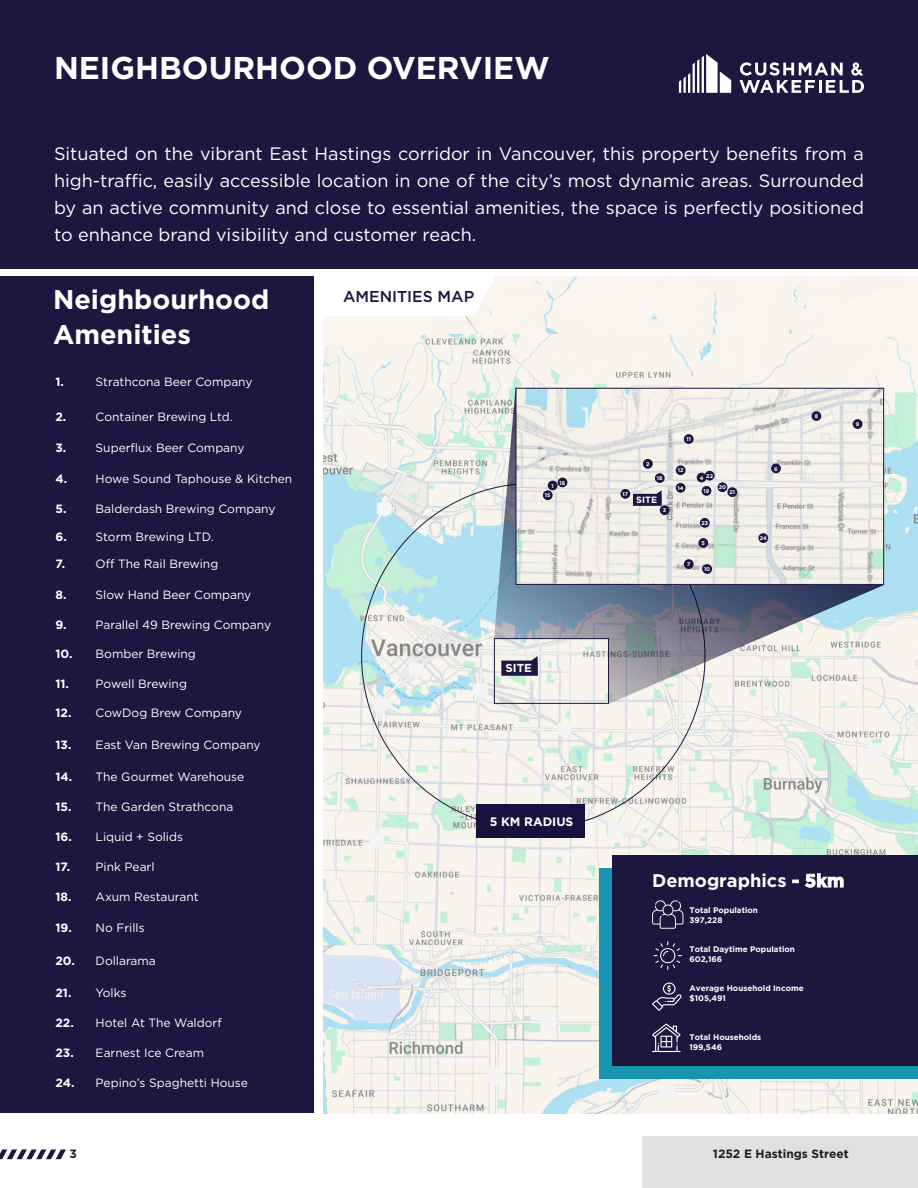
<style>
.page{position:relative;width:918px;height:1188px;background:#fff}
.page>*{position:absolute;margin:0;border:0;box-sizing:border-box;transform-origin:0 0}
.t1{font:700 31.5px "Gotham";color:#fff}
.t2{font:700 27px "Gotham";color:#fff}
.t3{font:700 18.3px "Gotham";color:#fff}
.t4{font:18px/27px "Gotham";color:#fff;text-align:justify}
.t5{font:500 15.75px "Gotham";color:#161741}
.t6{font:700 12.15px "Gotham";color:#fff}
.t7{font:12px "Gotham";color:#fff}
.t8{font:700 12px "Gotham";color:#fff}
.t9{font:700 12px "Gotham";color:#231f20}
.t10{font:700 11.55px "Gotham";color:#fff}
.t11{font:700 9.15px "Gotham";color:#fff}
.t12{font:700 8.1px/9.6px "Gotham";color:#fff}
.t13{font:700 5.4px "Gotham";color:#fff}
</style>
<div class="page">
<div style="left:498px;top:277px;width:420px;height:58px;background:#faf5ed"></div>
<img style="left:323px;top:335px;width:595px;height:611px">
<svg style="left:494px;top:388px;width:390px;height:316px;background:#a9b1b9"></svg>
<img style="left:518px;top:390px;width:364px;height:193px">
<div style="left:516px;top:388px;width:368px;height:197px;border:1px solid #1d1740"></div>
<div style="left:548px;top:481px;width:10px;height:9px;background:#1d1740;border-radius:50%"></div>
<div style="left:543px;top:490px;width:10px;height:10px;background:#1d1740;border-radius:50%"></div>
<div style="left:558px;top:478px;width:9px;height:9px;background:#1d1740;border-radius:50%"></div>
<div style="left:620px;top:489px;width:10px;height:10px;background:#1d1740;border-radius:50%"></div>
<div style="left:643px;top:459px;width:10px;height:10px;background:#1d1740;border-radius:50%"></div>
<div style="left:655px;top:473px;width:10px;height:10px;background:#1d1740;border-radius:50%"></div>
<div style="left:660px;top:505px;width:10px;height:10px;background:#1d1740;border-radius:50%"></div>
<div style="left:700px;top:518px;width:10px;height:10px;background:#1d1740;border-radius:50%"></div>
<div style="left:698px;top:538px;width:10px;height:10px;background:#1d1740;border-radius:50%"></div>
<div style="left:684px;top:559px;width:10px;height:10px;background:#1d1740;border-radius:50%"></div>
<div style="left:702px;top:564px;width:10px;height:10px;background:#1d1740;border-radius:50%"></div>
<div style="left:758px;top:533px;width:10px;height:10px;background:#1d1740;border-radius:50%"></div>
<div style="left:676px;top:465px;width:10px;height:10px;background:#1d1740;border-radius:50%"></div>
<div style="left:684px;top:434px;width:10px;height:10px;background:#1d1740;border-radius:50%"></div>
<div style="left:676px;top:483px;width:10px;height:10px;background:#1d1740;border-radius:50%"></div>
<div style="left:697px;top:473px;width:9px;height:9px;background:#1d1740;border-radius:50%"></div>
<div style="left:702px;top:486px;width:9px;height:10px;background:#1d1740;border-radius:50%"></div>
<div style="left:718px;top:482px;width:9px;height:10px;background:#1d1740;border-radius:50%"></div>
<div style="left:727px;top:487px;width:10px;height:10px;background:#1d1740;border-radius:50%"></div>
<div style="left:771px;top:463px;width:10px;height:10px;background:#1d1740;border-radius:50%"></div>
<div style="left:811px;top:411px;width:10px;height:10px;background:#1d1740;border-radius:50%"></div>
<div style="left:853px;top:419px;width:10px;height:10px;background:#1d1740;border-radius:50%"></div>
<div style="left:705px;top:471px;width:10px;height:10px;background:#1d1740;border-radius:50%"></div>
<svg style="left:633px;top:490px;width:29px;height:16px"></svg>
<div style="left:477px;top:805px;width:108px;height:33px;background:#17123d"></div>
<img style="left:323px;top:946px;width:595px;height:167px">
<div style="left:829px;top:289px;width:89px;height:55px;background:#fbf7ee"></div>
<div style="left:0;top:0;width:918px;height:268px;background:#1d1740"></div>
<svg style="left:0;top:1149px;width:66px;height:10px"></svg>
<svg style="left:679px;top:54px;width:52px;height:39px"></svg>
<svg style="left:740px;top:62px;width:124px;height:31px"></svg>
<div style="left:642px;top:1137px;width:276px;height:51px;background:#e0e0e3"></div>
<div style="left:599px;top:868px;width:319px;height:210px;background:#1994ae"></div>
<div style="left:612px;top:855px;width:306px;height:210px;background:#1d1740"></div>
<svg style="left:652px;top:900px;width:31px;height:29px"></svg>
<svg style="left:654px;top:941px;width:28px;height:29px"></svg>
<svg style="left:652px;top:1023px;width:29px;height:29px"></svg>
<svg style="left:652px;top:983px;width:30px;height:28px"></svg>
<svg style="left:323px;top:276px;width:175px;height:70px"></svg>
<div style="left:0;top:276px;width:314px;height:837px;background:#1d1740"></div>
<p class="t1" style="left:54px;top:47px;width:497px">NEIGHBOURHOOD OVERVIEW</p>
<p class="t4" style="left:54px;top:140px;width:812px">Situated on the vibrant East Hastings corridor in Vancouver, this property benefits from a high-traffic, easily accessible location in one of the city’s most dynamic areas. Surrounded by an active community and close to essential amenities, the space is perfectly positioned to enhance brand visibility and customer reach.</p>
<p class="t2" style="left:53px;top:281px;width:218px">Neighbourhood</p>
<p class="t5" style="left:343px;top:286px;width:133px">AMENITIES MAP</p>
<p class="t2" style="left:53px;top:317px;width:139px">Amenities</p>
<p class="t8" style="left:56px;top:374px;width:10px">1.</p>
<p class="t7" style="left:96px;top:374px;width:158px">Strathcona Beer Company</p>
<p class="t8" style="left:56px;top:409px;width:12px">2.</p>
<p class="t7" style="left:96px;top:409px;width:139px">Container Brewing Ltd.</p>
<p class="t8" style="left:56px;top:440px;width:12px">3.</p>
<p class="t7" style="left:96px;top:441px;width:150px">Superflux Beer Company</p>
<p class="t8" style="left:56px;top:470px;width:13px">4.</p>
<p class="t7" style="left:96px;top:471px;width:198px">Howe Sound Taphouse &amp; Kitchen</p>
<p class="t8" style="left:56px;top:501px;width:12px">5.</p>
<p class="t7" style="left:96px;top:501px;width:181px">Balderdash Brewing Company</p>
<p class="t8" style="left:56px;top:529px;width:13px">6.</p>
<p class="t7" style="left:96px;top:529px;width:120px">Storm Brewing LTD.</p>
<p class="t8" style="left:56px;top:556px;width:11px">7.</p>
<p class="t7" style="left:96px;top:556px;width:124px">Off The Rail Brewing</p>
<p class="t8" style="left:56px;top:586px;width:12px">8.</p>
<p class="t7" style="left:96px;top:587px;width:157px">Slow Hand Beer Company</p>
<p class="t8" style="left:56px;top:616px;width:13px">9.</p>
<p class="t7" style="left:96px;top:617px;width:177px">Parallel 49 Brewing Company</p>
<p class="t8" style="left:56px;top:646px;width:19px">10.</p>
<p class="t7" style="left:96px;top:646px;width:102px">Bomber Brewing</p>
<p class="t8" style="left:56px;top:676px;width:15px">11.</p>
<p class="t7" style="left:96px;top:676px;width:93px">Powell Brewing</p>
<p class="t8" style="left:56px;top:704px;width:17px">12.</p>
<p class="t7" style="left:96px;top:705px;width:148px">CowDog Brew Company</p>
<p class="t8" style="left:56px;top:737px;width:17px">13.</p>
<p class="t7" style="left:96px;top:737px;width:167px">East Van Brewing Company</p>
<p class="t8" style="left:56px;top:769px;width:18px">14.</p>
<p class="t7" style="left:96px;top:769px;width:150px">The Gourmet Warehouse</p>
<p class="t8" style="left:56px;top:798px;width:18px">15.</p>
<p class="t7" style="left:96px;top:799px;width:139px">The Garden Strathcona</p>
<p class="t8" style="left:56px;top:828px;width:18px">16.</p>
<p class="t7" style="left:96px;top:829px;width:89px">Liquid + Solids</p>
<p class="t8" style="left:56px;top:859px;width:16px">17.</p>
<p class="t7" style="left:96px;top:859px;width:61px">Pink Pearl</p>
<p class="t8" style="left:56px;top:889px;width:18px">18.</p>
<p class="t7" style="left:96px;top:889px;width:105px">Axum Restaurant</p>
<p class="t8" style="left:56px;top:920px;width:18px">19.</p>
<p class="t7" style="left:96px;top:920px;width:51px">No Frills</p>
<p class="t8" style="left:56px;top:953px;width:21px">20.</p>
<p class="t7" style="left:96px;top:953px;width:62px">Dollarama</p>
<p class="t8" style="left:56px;top:984px;width:17px">21.</p>
<p class="t7" style="left:96px;top:985px;width:32px">Yolks</p>
<p class="t8" style="left:56px;top:1015px;width:20px">22.</p>
<p class="t7" style="left:96px;top:1015px;width:128px">Hotel At The Waldorf</p>
<p class="t8" style="left:56px;top:1045px;width:20px">23.</p>
<p class="t7" style="left:96px;top:1045px;width:110px">Earnest Ice Cream</p>
<p class="t8" style="left:56px;top:1075px;width:20px">24.</p>
<p class="t7" style="left:96px;top:1075px;width:154px">Pepino’s Spaghetti House</p>
<p class="t13" style="left:560px;top:479px;width:7px">16</p>
<p class="t13" style="left:552px;top:482px;width:4px">1</p>
<p class="t13" style="left:545px;top:492px;width:7px">15</p>
<p class="t10" style="left:505px;top:660px;width:28px">SITE</p>
<p class="t6" style="left:490px;top:814px;width:85px">5 KM RADIUS</p>
<p class="t9" style="left:70px;top:1146px;width:9px">3</p>
<p class="t13" style="left:623px;top:491px;width:7px">17</p>
<p class="t13" style="left:646px;top:461px;width:5px">2</p>
<p class="t13" style="left:657px;top:475px;width:7px">18</p>
<p class="t11" style="left:636px;top:494px;width:22px">SITE</p>
<p class="t13" style="left:663px;top:507px;width:5px">3</p>
<p class="t13" style="left:686px;top:436px;width:6px">11</p>
<p class="t13" style="left:678px;top:467px;width:7px">12</p>
<p class="t13" style="left:678px;top:485px;width:8px">14</p>
<p class="t13" style="left:706px;top:472px;width:8px">22</p>
<p class="t13" style="left:700px;top:474px;width:5px">4</p>
<p class="t13" style="left:704px;top:488px;width:7px">19</p>
<p class="t13" style="left:719px;top:484px;width:9px">20</p>
<p class="t13" style="left:729px;top:489px;width:7px">21</p>
<p class="t13" style="left:687px;top:561px;width:5px">7</p>
<p class="t13" style="left:701px;top:520px;width:8px">23</p>
<p class="t13" style="left:702px;top:540px;width:5px">5</p>
<p class="t13" style="left:704px;top:566px;width:8px">10</p>
<p class="t13" style="left:774px;top:465px;width:5px">6</p>
<p class="t13" style="left:760px;top:535px;width:9px">24</p>
<p class="t13" style="left:815px;top:413px;width:5px">8</p>
<p class="t13" style="left:856px;top:421px;width:5px">9</p>
<p class="t3" style="left:652px;top:868px;width:194px">Demographics - 5km</p>
<p class="t12" style="left:689px;top:905px;width:70px">Total Population<br>397,228</p>
<p class="t12" style="left:689px;top:944px;width:107px">Total Daytime Population<br>602,166</p>
<p class="t12" style="left:689px;top:984px;width:116px">Average Household Income $105,491</p>
<p class="t12" style="left:689px;top:1033px;width:73px">Total Households<br>199,546</p>
<p class="t9" style="left:713px;top:1146px;width:137px">1252 E Hastings Street</p>
</div>
